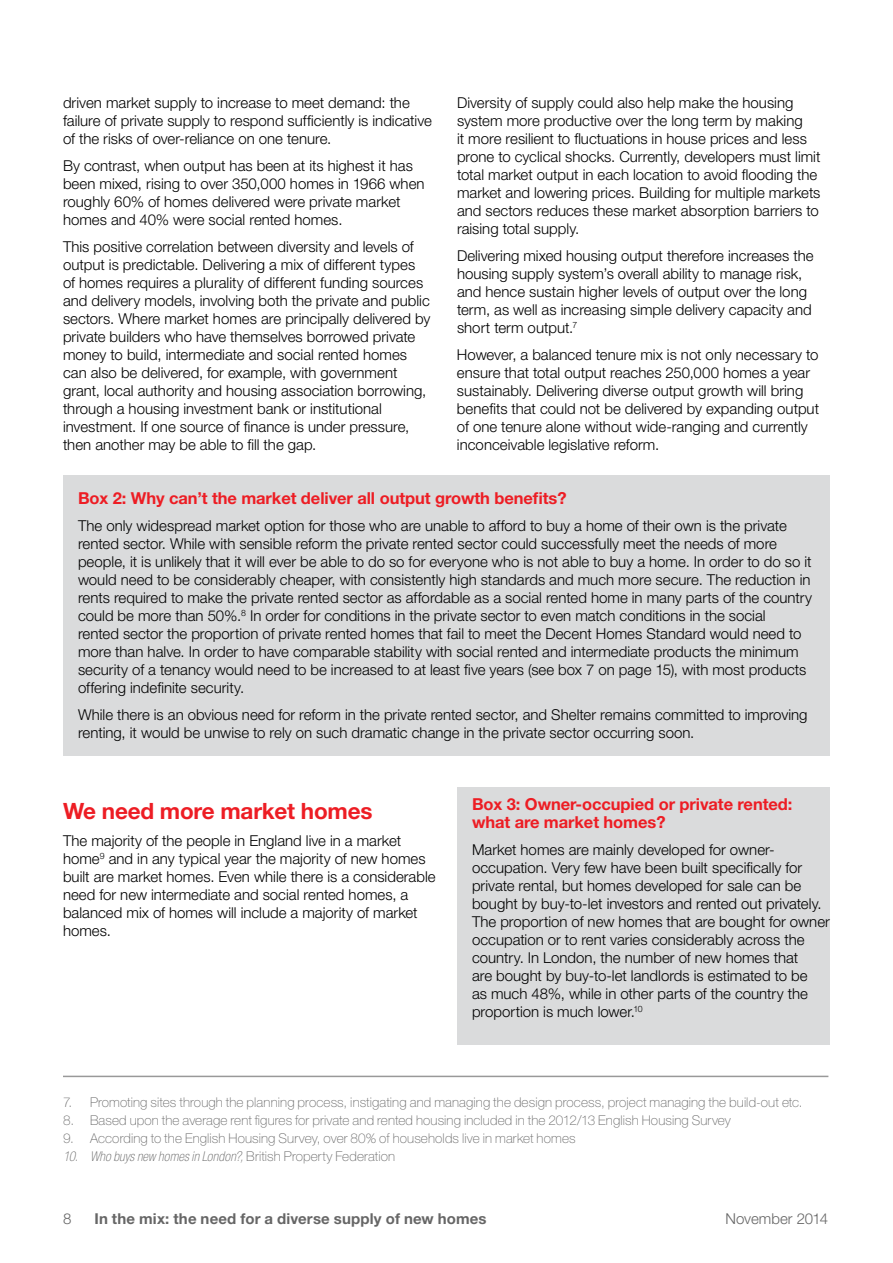
<style>
.page{position:relative;width:893px;height:1263px;background:#fff}
.page>*{position:absolute;margin:0;border:0;box-sizing:border-box;transform-origin:0 0}
.t1{font:700 22.5px "Helvetica Neue LT Pro";letter-spacing:-.01em;color:#ed1d24}
.t2{font:700 16.5px/18px "Helvetica Neue LT Pro";letter-spacing:-.005em;color:#ed1d24}
.t3{font:300 15px/18px "Helvetica Neue LT Pro";color:#000}
.t4{font:700 15px "Helvetica Neue LT Pro";letter-spacing:.01em;color:#666}
.t5{font:300 15px "Helvetica Neue LT Pro";letter-spacing:-.005em;color:#666}
.t6{font:100 13.5px "Helvetica Neue LT Pro";letter-spacing:.01em;color:#666}
.t7{font:italic 100 condensed 13.5px "Helvetica Neue LT Pro";letter-spacing:.01em;color:#666}
.s1{font-style:normal;font-stretch:normal}
</style>
<div class="page">
<hr style="left:63px;top:1076px;width:765px;height:1px;background:#999">
<div style="left:63px;top:475px;width:767px;height:280px;background:#dadbdc"></div>
<div style="left:457px;top:787px;width:373px;height:257px;background:#dadbdc"></div>
<p class="t3" style="left:63px;top:93px;width:370px">driven market supply to increase to meet demand: the failure of private supply to respond sufficiently is indicative of the risks of over-reliance on one tenure.</p>
<p class="t3" style="left:63px;top:156px;width:363px">By contrast, when output has been at its highest it has been mixed, rising to over 350,000 homes in 1966 when roughly 60% of homes delivered were private market homes and 40% were social rented homes.</p>
<p class="t3" style="left:63px;top:237px;width:369px">This positive correlation between diversity and levels of output is predictable. Delivering a mix of different types of homes requires a plurality of different funding sources and delivery models, involving both the private and public sectors. Where market homes are principally delivered by private builders who have themselves borrowed private money to build, intermediate and social rented homes can also be delivered, for example, with government grant, local authority and housing association borrowing, through a housing investment bank or institutional investment. If one source of finance is under pressure, then another may be able to fill the gap.</p>
<p class="t3" style="left:457px;top:93px;width:365px">Diversity of supply could also help make the housing system more productive over the long term by making<br>it more resilient to fluctuations in house prices and less prone to cyclical shocks. Currently, developers must limit total market output in each location to avoid flooding the market and lowering prices. Building for multiple markets and sectors reduces these market absorption barriers to raising total supply.</p>
<p class="t3" style="left:457px;top:246px;width:358px">Delivering mixed housing output therefore increases the housing supply system’s overall ability to manage risk, and hence sustain higher levels of output over the long term, as well as increasing simple delivery capacity and short term output.<sup>7</sup></p>
<p class="t3" style="left:457px;top:345px;width:364px">However, a balanced tenure mix is not only necessary to ensure that total output reaches 250,000 homes a year sustainably. Delivering diverse output growth will bring benefits that could not be delivered by expanding output of one tenure alone without wide-ranging and currently inconceivable legislative reform.</p>
<p class="t2" style="left:78px;top:489px;width:490px">Box 2: Why can’t the market deliver all output growth benefits?</p>
<p class="t3" style="left:78px;top:516px;width:735px">The only widespread market option for those who are unable to afford to buy a home of their own is the private rented sector. While with sensible reform the private rented sector could successfully meet the needs of more people, it is unlikely that it will ever be able to do so for everyone who is not able to buy a home. In order to do so it would need to be considerably cheaper, with consistently high standards and much more secure. The reduction in rents required to make the private rented sector as affordable as a social rented home in many parts of the country could be more than 50%.<sup>8</sup> In order for conditions in the private sector to even match conditions in the social<br>rented sector the proportion of private rented homes that fail to meet the Decent Homes Standard would need to more than halve. In order to have comparable stability with social rented and intermediate products the minimum security of a tenancy would need to be increased to at least five years (see box 7 on page 15), with most products offering indefinite security.</p>
<p class="t3" style="left:78px;top:705px;width:731px">While there is an obvious need for reform in the private rented sector, and Shelter remains committed to improving renting, it would be unwise to rely on such dramatic change in the private sector occurring soon.</p>
<h1 class="t1" style="left:63px;top:797px;width:311px">We need more market homes</h1>
<p class="t3" style="left:63px;top:831px;width:374px">The majority of the people in England live in a market home<sup>9</sup> and in any typical year the majority of new homes built are market homes. Even while there is a considerable need for new intermediate and social rented homes, a balanced mix of homes will include a majority of market homes.</p>
<p class="t2" style="left:472px;top:795px;width:322px">Box 3: Owner-occupied or private rented: what are market homes?</p>
<p class="t3" style="left:472px;top:840px;width:359px">Market homes are mainly developed for owner&shy;occupation. Very few have been built specifically for private rental, but homes developed for sale can be bought by buy-to-let investors and rented out privately.<br>The proportion of new homes that are bought for owner occupation or to rent varies considerably across the country. In London, the number of new homes that<br>are bought by buy-to-let landlords is estimated to be<br>as much 48%, while in other parts of the country the proportion is much lower.<sup>10</sup></p>
<p class="t6" style="left:63px;top:1094px;width:741px">7. Promoting sites through the planning process, instigating and managing the design process, project managing the build-out etc.</p>
<p class="t6" style="left:63px;top:1112px;width:669px">8. Based upon the average rent figures for private and rented housing included in the 2012/13 English Housing Survey</p>
<p class="t6" style="left:63px;top:1130px;width:514px">9. According to the English Housing Survey, over 80% of households live in market homes</p>
<p class="t7" style="left:63px;top:1149px;width:334px">10. Who buys new homes in London?, <span class="s1">British Property Federation</span></p>
<p class="t5" style="left:63px;top:1209px;width:10px">8</p>
<p class="t4" style="left:94px;top:1209px;width:394px">In the mix: the need for a diverse supply of new homes</p>
<p class="t5" style="left:726px;top:1209px;width:104px">November 2014</p>
</div>
